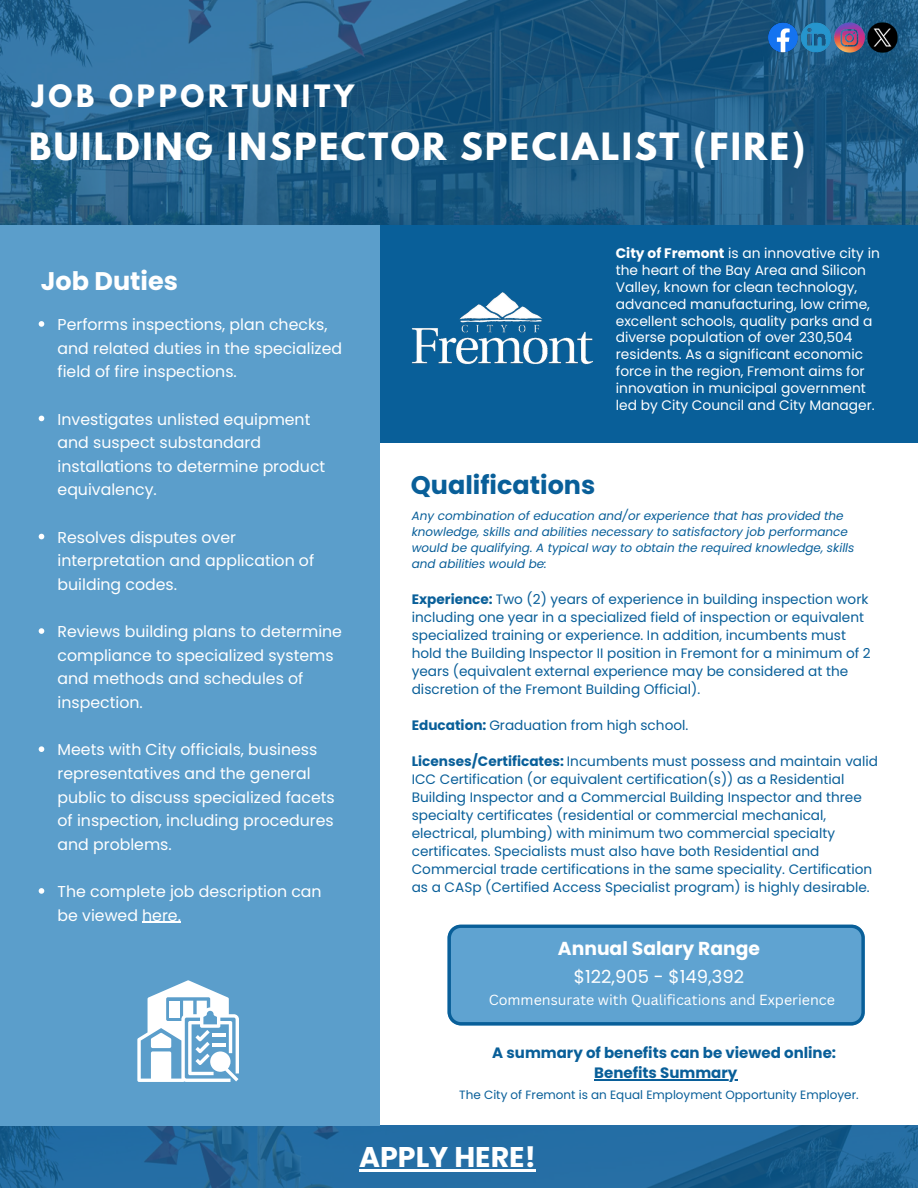
<style>
.page{position:relative;width:918px;height:1188px;background:#fff}
.page>*{position:absolute;margin:0;border:0;box-sizing:border-box;transform-origin:0 0}
.t1{font:700 33.3px "League Spartan";letter-spacing:.075em;color:#fff}
.t2{font:700 28.5px "Poppins";color:#fff}
.t3{font:700 27.3px "League Spartan";letter-spacing:.135em;color:#fff}
.t4{font:700 25.5px "Poppins";color:#095f99}
.t5{font:700 25.5px "Poppins";color:#fff}
.t6{font:700 18.75px "Poppins";color:#fff}
.t7{font:18px "Poppins";color:#fff}
.t8{font:15.75px/23.7px "Poppins";color:#fff}
.t9{font:700 15px "Poppins";color:#095f99}
.t10{font:14.25px "Canva Sans";color:#fff}
.t11{font:13.8px/16.8px "Poppins";color:#fff}
.t12{font:13.65px/18px "Poppins";color:#095f99}
.t13{font:italic 12px/16px "Poppins";color:#095f99}
.t14{font:12px "Poppins";color:#095f99}
.s1{font-weight:700}
</style>
<div class="page">
<div style="left:359px;top:220px;width:559px;height:222px;background:#095f99"></div>
<img style="left:0;top:0;width:918px;height:225px">
<svg style="left:448px;top:925px;width:417px;height:100px;background:#599ecd"></svg>
<img style="left:0;top:1125px;width:918px;height:63px">
<div style="left:0;top:225px;width:380px;height:900px;background:#5b9ecb"></div>
<img style="left:768px;top:21px;width:64px;height:34px">
<img style="left:835px;top:23px;width:29px;height:30px">
<img style="left:868px;top:23px;width:29px;height:30px">
<svg style="left:137px;top:980px;width:102px;height:102px"></svg>
<div style="left:170px;top:1001px;width:10px;height:17px;background:#fff"></div>
<svg style="left:39px;top:321px;width:5px;height:6px"></svg>
<svg style="left:39px;top:416px;width:5px;height:5px"></svg>
<svg style="left:39px;top:534px;width:5px;height:5px"></svg>
<svg style="left:39px;top:628px;width:5px;height:6px"></svg>
<svg style="left:39px;top:746px;width:5px;height:6px"></svg>
<svg style="left:39px;top:888px;width:5px;height:6px"></svg>
<hr style="left:142px;top:922px;width:39px;height:1px;background:#fff">
<hr style="left:594px;top:1079px;width:143px;height:1px;background:#095f99">
<hr style="left:359px;top:1170px;width:177px;height:2px;background:#fff">
<img style="left:411px;top:292px;width:182px;height:73px">
<h6 class="t3" style="left:32px;top:83px;width:324px">JOB OPPORTUNITY</h6>
<p class="t1" style="left:29px;top:130px;width:777px">BUILDING INSPECTOR SPECIALIST (FIRE)</p>
<h3 class="t5" style="left:41px;top:263px;width:139px">Job Duties</h3>
<p class="t8" style="left:58px;top:313px;width:286px">Performs inspections, plan checks, and related duties in the specialized field of fire inspections.</p>
<p class="t8" style="left:58px;top:407px;width:269px">Investigates unlisted equipment and suspect substandard installations to determine product equivalency.</p>
<p class="t8" style="left:58px;top:525px;width:258px">Resolves disputes over interpretation and application of building codes.</p>
<p class="t8" style="left:58px;top:620px;width:286px">Reviews building plans to determine compliance to specialized systems and methods and schedules of inspection.</p>
<p class="t8" style="left:58px;top:738px;width:279px">Meets with City officials, business representatives and the general public to discuss specialized facets of inspection, including procedures and problems.</p>
<p class="t8" style="left:58px;top:880px;width:266px">The complete job description can be viewed here.</p>
<h2 class="t11" style="left:616px;top:245px;width:266px"><span class="s1">City of Fremont</span> is an innovative city in the heart of the Bay Area and Silicon Valley, known for clean technology, advanced manufacturing, low crime, excellent schools, quality parks and a diverse population of over 230,504 residents. As a significant economic force in the region, Fremont aims for innovation in municipal government led by City Council and City Manager.</h2>
<p class="t4" style="left:411px;top:467px;width:186px">Qualifications</p>
<p class="t13" style="left:412px;top:507px;width:444px">Any combination of education and/or experience that has provided the knowledge, skills and abilities necessary to satisfactory job performance would be qualifying. A typical way to obtain the required knowledge, skills and abilities would be:</p>
<h2 class="t12" style="left:412px;top:590px;width:460px"><span class="s1">Experience:</span> Two (2) years of experience in building inspection work including one year in a specialized field of inspection or equivalent specialized training or experience. In addition, incumbents must hold the Building Inspector II position in Fremont for a minimum of 2 years (equivalent external experience may be considered at the discretion of the Fremont Building Official).</h2>
<h1 class="t12" style="left:412px;top:716px;width:278px"><span class="s1">Education:</span> Graduation from high school.</h1>
<p class="t12" style="left:412px;top:752px;width:468px"><span class="s1">Licenses/Certificates:</span> Incumbents must possess and maintain valid ICC Certification (or equivalent certification(s)) as a Residential Building Inspector and a Commercial Building Inspector and three specialty certificates (residential or commercial mechanical, electrical, plumbing) with minimum two commercial specialty certificates. Specialists must also have both Residential and Commercial trade certifications in the same speciality. Certification as a CASp (Certified Access Specialist program) is highly desirable.</p>
<h3 class="t6" style="left:558px;top:935px;width:204px">Annual Salary Range</h3>
<p class="t7" style="left:574px;top:964px;width:172px">$122,905 - $149,392</p>
<h4 class="t10" style="left:489px;top:989px;width:348px">Commensurate with Qualifications and Experience</h4>
<p class="t9" style="left:492px;top:1042px;width:345px">A summary of benefits can be viewed online:</p>
<p class="t9" style="left:594px;top:1062px;width:145px">Benefits Summary</p>
<h5 class="t14" style="left:459px;top:1087px;width:401px">The City of Fremont is an Equal Employment Opportunity Employer.</h5>
<p class="t2" style="left:359px;top:1137px;width:178px">APPLY HERE!</p>
</div>
